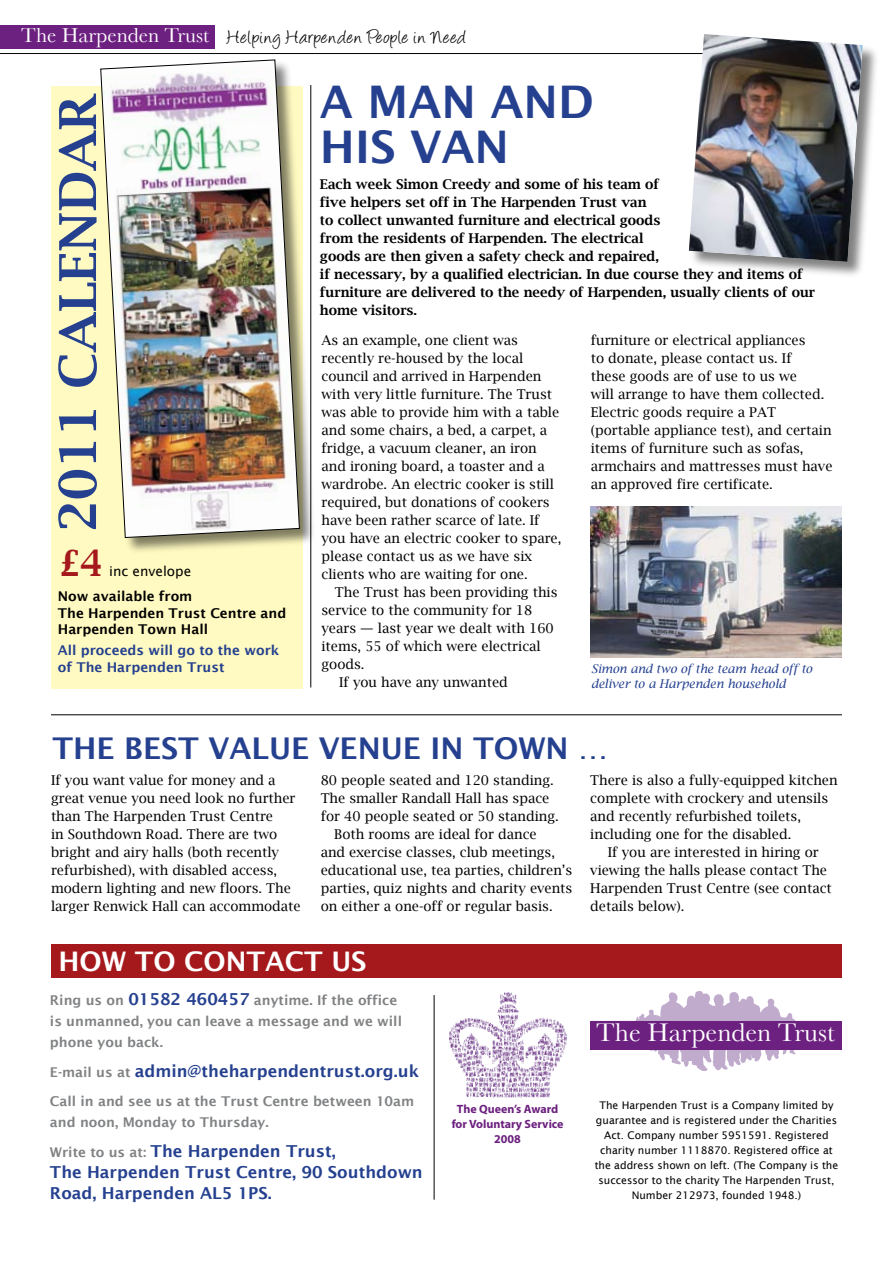
<style>
.page{position:relative;width:893px;height:1263px;background:#fff}
.page>*{position:absolute;margin:0;border:0;box-sizing:border-box;transform-origin:0 0}
.t1{font:600 51px "Lucida Bright";color:#24408f}
.t2{font:600 45px/45px "Lucida Sans";color:#24408f}
.t3{font:600 36px "Lucida Bright";color:#a5181c}
.t4{font:600 30px "Lucida Sans";color:#24408f}
.t5{font:600 27px "Lucida Sans";color:#fff}
.t6{font:26.7px "Baskerville";color:#fff}
.t7{font:21px "Angelina";letter-spacing:.05em;color:#000}
.t8{font:600 16.5px/21px "Lucida Sans";color:#24408f}
.t9{font:13.5px/18px "Lucida Bright";color:#000}
.t10{font:600 13.5px/18px "Lucida Bright";color:#000}
.t11{font:600 13.5px/21px "Lucida Sans";color:#808284}
.t12{font:600 13.5px/16.5px "Lucida Sans";color:#000}
.t13{font:600 13.5px/16.5px "Lucida Sans";color:#24408f}
.t14{font:13.5px "Lucida Sans";color:#000}
.t15{font:italic 12px/15px "Lucida Bright";color:#24408f}
.t16{font:700 12px/15px "Myriad Pro";color:#6c207f;text-align:center}
.t17{font:10.5px/15px "Lucida Sans";color:#000;text-align:center}
.s1{font-family:"Baskerville";color:#fff}
.s2{font-size:16.5px;color:#24408f}
.s3{font-size:13.5px;color:#808284}
</style>
<div class="page">
<img style="left:592px;top:992px;width:246px;height:78px">
<div style="left:51px;top:944px;width:791px;height:33px;background:#a5181c"></div>
<hr style="left:434px;top:995px;width:1px;height:204px;background:#000">
<hr style="left:0;top:53px;width:842px;height:1px;background:#000">
<div style="left:0;top:26px;width:215px;height:23px;background:#6c207f"></div>
<img style="left:449px;top:992px;width:118px;height:106px">
<div style="left:590px;top:1021px;width:252px;height:28px;background:#6c207f"></div>
<div style="left:51px;top:86px;width:252px;height:602px;background:#fffac1"></div>
<div style="left:100px;top:59px;width:218px;height:497px;background:#000;opacity:.5"></div>
<img style="left:100px;top:59px;width:200px;height:479px">
<hr style="left:51px;top:714px;width:791px;height:1px;background:#000">
<hr style="left:310px;top:85px;width:1px;height:602px;background:#000">
<div style="left:688px;top:33px;width:192px;height:247px;background:#000;opacity:.5"></div>
<img style="left:689px;top:34px;width:174px;height:228px">
<img style="left:590px;top:506px;width:252px;height:151px">
<h3 class="t7" style="left:21px;top:28px;width:446px"><span class="s1">The Harpenden Trust</span> Helping Harpenden People in Need</h3>
<h1 class="t1" style="left:49px;top:532px;width:440px;rotate:-90deg">2011 Calendar</h1>
<h3 class="t3" style="left:58px;top:543px;width:46px">£4</h3>
<p class="t14" style="left:109px;top:564px;width:84px">inc envelope</p>
<p class="t12" style="left:58px;top:588px;width:230px">Now available from<br>The Harpenden Trust Centre and<br>Harpenden Town Hall</p>
<p class="t13" style="left:58px;top:642px;width:223px">All proceeds will go to the work of The Harpenden Trust</p>
<h2 class="t2" style="left:320px;top:79px;width:275px">A Man and h is van</h2>
<p class="t10" style="left:320px;top:175px;width:497px">Each week Simon Creedy and some of his team of<br>five helpers set off in The Harpenden Trust van<br>to collect unwanted furniture and electrical goods<br>from the residents of Harpenden. The electrical<br>goods are then given a safety check and repaired,<br>if necessary, by a qualified electrician. In due course they and items of furniture are delivered to the needy of Harpenden, usually clients of our home visitors.</p>
<p class="t9" style="left:321px;top:331px;width:241px">As an example, one client was recently re-housed by the local council and arrived in Harpenden with very little furniture. The Trust was able to provide him with a table and some chairs, a bed, a carpet, a fridge, a vacuum cleaner, an iron and ironing board, a toaster and a wardrobe. An electric cooker is still required, but donations of cookers have been rather scarce of late. If you have an electric cooker to spare, please contact us as we have six clients who are waiting for one.</p>
<p class="t9" style="left:335px;top:583px;width:224px">The Trust has been providing this</p>
<p class="t9" style="left:321px;top:601px;width:212px">service to the community for 18</p>
<p class="t9" style="left:321px;top:619px;width:234px">years — last year we dealt with 160</p>
<p class="t9" style="left:321px;top:637px;width:221px">items, 55 of which were electrical</p>
<p class="t9" style="left:321px;top:655px;width:45px">goods.</p>
<p class="t9" style="left:339px;top:673px;width:170px">If you have any unwanted</p>
<p class="t9" style="left:591px;top:331px;width:243px">furniture or electrical appliances<br>to donate, please contact us. If<br>these goods are of use to us we<br>will arrange to have them collected.<br>Electric goods require a PAT (portable appliance test), and certain items of furniture such as sofas, armchairs and mattresses must have an approved fire certificate.</p>
<p class="t15" style="left:591px;top:661px;width:223px">Simon and two of the team head off to deliver to a Harpenden household</p>
<h3 class="t4" style="left:52px;top:731px;width:466px">THE BEST VALU E VENU E IN TOWN</h3>
<p class="t9" style="left:51px;top:771px;width:251px">If you want value for money and a great venue you need look no further than The Harpenden Trust Centre<br>in Southdown Road. There are two bright and airy halls (both recently refurbished), with disabled access, modern lighting and new floors. The larger Renwick Hall can accommodate</p>
<p class="t9" style="left:321px;top:771px;width:235px">80 people seated and 120 standing.</p>
<p class="t9" style="left:321px;top:789px;width:230px">The smaller Randall Hall has space</p>
<p class="t9" style="left:321px;top:807px;width:240px">for 40 people seated or 50 standing.</p>
<p class="t9" style="left:334px;top:825px;width:204px">Both rooms are ideal for dance</p>
<p class="t9" style="left:321px;top:843px;width:236px">and exercise classes, club meetings,</p>
<p class="t9" style="left:321px;top:861px;width:253px">educational use, tea parties, children’s</p>
<p class="t9" style="left:321px;top:879px;width:253px">parties, quiz nights and charity events</p>
<p class="t9" style="left:321px;top:897px;width:233px">on either a one-off or regular basis.</p>
<h3 class="t4" style="left:578px;top:731px;width:31px">…</h3>
<p class="t9" style="left:590px;top:771px;width:249px">There is also a fully-equipped kitchen complete with crockery and utensils and recently refurbished toilets, including one for the disabled.</p>
<p class="t9" style="left:590px;top:843px;width:243px;text-indent:18px">If you are interested in hiring or viewing the halls please contact The<br>Harpenden Trust Centre (see contact details below).</p>
<h3 class="t5" style="left:58px;top:946px;width:147px">HOW TO CON</h3>
<h3 class="t5" style="left:246px;top:946px;width:122px">TACT US</h3>
<p class="t11" style="left:50px;top:990px;width:354px">Ring us on <span class="s2">01582 460457</span> anytime. If the office is unmanned, you can leave a message and we will phone you back.</p>
<p class="t8" style="left:50px;top:1060px;width:371px"><span class="s3">E-mail us at</span> admin@theharpendentrust.org.uk</p>
<p class="t11" style="left:50px;top:1091px;width:366px">Call in and see us at the Trust Centre between 10am and noon, Monday to Thursday.</p>
<p class="t8" style="left:50px;top:1141px;width:374px"><span class="s3">Write to us at:</span> The Harpenden Trust,<br>The Harpenden Trust Centre, 90 Southdown<br>Road, Harpenden AL5 1PS.</p>
<p class="t16" style="left:452px;top:1100px;width:113px">The Queen’s Award for Voluntary Service<br>2008</p>
<h3 class="t6" style="left:596px;top:1017px;width:240px">The Harpenden Trust</h3>
<p class="t17" style="left:595px;top:1097px;width:245px">The Harpenden Trust is a Company limited by guarantee and is registered under the Charities Act. Company number 5951591. Registered charity number 1118870. Registered office at the address shown on left. (The Company is the successor to the charity The Harpenden Trust, Number 212973, founded 1948.)</p>
</div>
